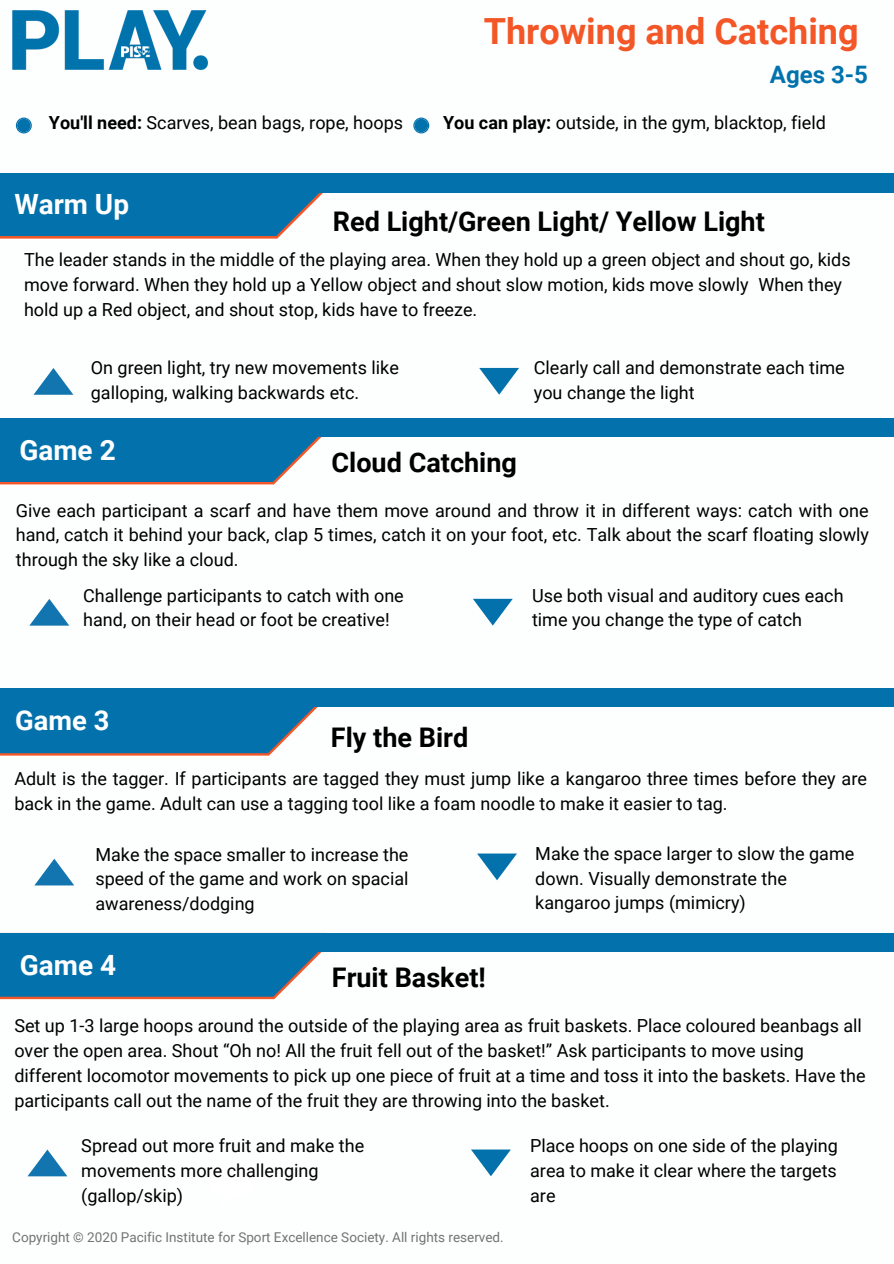
<style>
.page{position:relative;width:894px;height:1264px;background:#fff}
.page>*{position:absolute;margin:0;border:0;box-sizing:border-box;transform-origin:0 0}
.t1{font:700 36px "Roboto";color:#f35727}
.t2{font:700 27.9px "Roboto";color:#fff}
.t3{font:700 27.3px "Roboto";color:#fff}
.t4{font:700 27px "Roboto";color:#000}
.t5{font:700 24px "Roboto";color:#0073ad}
.t6{font:18px/24.8px "Roboto";color:#000}
.t7{font:13.5px "Roboto";color:#737373}
.s1{font-weight:700}
</style>
<div class="page">
<svg style="left:16px;top:117px;width:16px;height:16px"></svg>
<div style="left:17px;top:119px;width:14px;height:13px;background:#0372ac;border-radius:50%"></div>
<svg style="left:413px;top:117px;width:16px;height:16px"></svg>
<div style="left:414px;top:119px;width:14px;height:13px;background:#0372ac;border-radius:50%"></div>
<svg style="left:0;top:192px;width:333px;height:46px;background:#257dad"></svg>
<div style="left:0;top:173px;width:893px;height:19px;background:#0372ac"></div>
<img style="left:12px;top:11px;width:195px;height:58px">
<svg style="left:0;top:436px;width:326px;height:48px;background:#227cac"></svg>
<div style="left:0;top:418px;width:893px;height:18px;background:#0372ac"></div>
<svg style="left:30px;top:599px;width:39px;height:26px"></svg>
<svg style="left:473px;top:599px;width:39px;height:26px"></svg>
<svg style="left:0;top:706px;width:321px;height:49px;background:#207cad"></svg>
<div style="left:0;top:688px;width:893px;height:18px;background:#0372ac"></div>
<svg style="left:34px;top:858px;width:40px;height:27px"></svg>
<svg style="left:477px;top:853px;width:40px;height:27px"></svg>
<svg style="left:33px;top:368px;width:40px;height:27px"></svg>
<svg style="left:479px;top:368px;width:40px;height:27px"></svg>
<svg style="left:0;top:951px;width:326px;height:48px;background:#237cac"></svg>
<div style="left:0;top:932px;width:893px;height:19px;background:#0372ac"></div>
<svg style="left:27px;top:1149px;width:40px;height:27px"></svg>
<svg style="left:471px;top:1149px;width:39px;height:27px"></svg>
<p class="t1" style="left:483px;top:11px;width:376px">Throwing and Catching</p>
<p class="t5" style="left:769px;top:61px;width:100px">Ages 3-5</p>
<p class="t6" style="left:49px;top:110px;width:355px"><span class="s1">You'll need:</span> Scarves, bean bags, rope, hoops</p>
<p class="t6" style="left:443px;top:110px;width:384px"><span class="s1">You can play:</span> outside, in the gym, blacktop, field</p>
<p class="t2" style="left:14px;top:188px;width:116px">Warm Up</p>
<p class="t4" style="left:333px;top:205px;width:433px">Red Light/Green Light/ Yellow Light</p>
<p class="t6" style="left:24px;top:247px;width:827px">The leader stands in the middle of the playing area. When they hold up a green object and shout go, kids move forward. When they hold up a Yellow object and shout slow motion, kids move slowly When they hold up a Red object, and shout stop, kids have to freeze.</p>
<p class="t6" style="left:91px;top:355px;width:309px">On green light, try new movements like galloping, walking backwards etc.</p>
<p class="t6" style="left:533px;top:355px;width:312px">Clearly call and demonstrate each time you change the light</p>
<p class="t2" style="left:19px;top:434px;width:98px">Game 2</p>
<p class="t4" style="left:331px;top:447px;width:187px">Cloud Catching</p>
<p class="t6" style="left:16px;top:498px;width:854px;text-align:justify">Give each participant a scarf and have them move around and throw it in different ways: catch with one hand, catch it behind your back, clap 5 times, catch it on your foot, etc. Talk about the scarf floating slowly through the sky like a cloud.</p>
<p class="t6" style="left:83px;top:583px;width:322px">Challenge participants to catch with one hand, on their head or foot be creative!</p>
<p class="t6" style="left:532px;top:583px;width:313px">Use both visual and auditory cues each time you change the type of catch</p>
<p class="t3" style="left:15px;top:704px;width:96px">Game 3</p>
<p class="t4" style="left:331px;top:721px;width:139px">Fly the Bird</p>
<p class="t6" style="left:14px;top:767px;width:853px">Adult is the tagger. If participants are tagged they must jump like a kangaroo three times before they are back in the game. Adult can use a tagging tool like a foam noodle to make it easier to tag.</p>
<p class="t6" style="left:95px;top:842px;width:314px;text-align:justify">Make the space smaller to increase the speed of the game and work on spacial awareness/dodging</p>
<p class="t6" style="left:535px;top:841px;width:320px">Make the space larger to slow the game down. Visually demonstrate the kangaroo jumps (mimicry)</p>
<p class="t2" style="left:20px;top:948px;width:98px">Game 4</p>
<p class="t4" style="left:332px;top:961px;width:155px">Fruit Basket!</p>
<p class="t6" style="left:14px;top:1013px;width:852px">Set up 1-3 large hoops around the outside of the playing area as fruit baskets. Place coloured beanbags all over the open area. Shout “Oh no! All the fruit fell out of the basket!” Ask participants to move using different locomotor movements to pick up one piece of fruit at a time and toss it into the baskets. Have the participants call out the name of the fruit they are throwing into the basket.</p>
<p class="t6" style="left:81px;top:1133px;width:284px">Spread out more fruit and make the movements more challenging (gallop/skip)</p>
<p class="t6" style="left:530px;top:1133px;width:309px;text-align:justify">Place hoops on one side of the playing area to make it clear where the targets are</p>
<p class="t7" style="left:12px;top:1229px;width:493px">Copyright © 2020 Pacific Institute for Sport Excellence Society. All rights reserved.</p>
</div>
